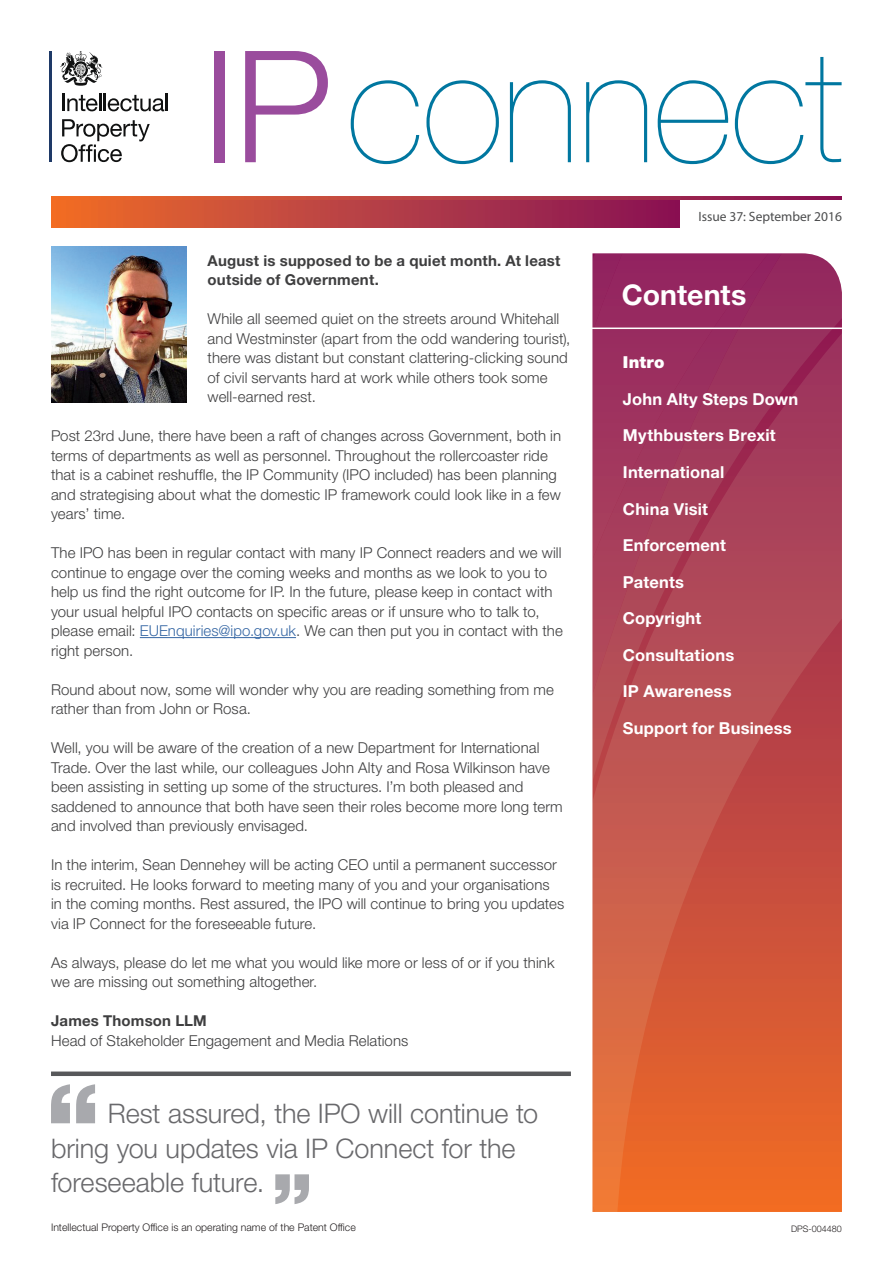
<style>
.page{position:relative;width:893px;height:1263px;background:#fff}
.page>*{position:absolute;margin:0;border:0;box-sizing:border-box;transform-origin:0 0}
.Content_Headings{font:700 28.5px "Helvetica Neue LT Std";color:#fff}
.Pull_Quote{font:300 27px/34.5px "Helvetica Neue LT Std";letter-spacing:-.005em;color:#69696c}
.Contents_Heading{font:700 16.5px "Helvetica Neue LT Std";letter-spacing:.01em;color:#fff}
.Contents_Heading-2{font:900 16.5px "Helvetica Neue LT Std";letter-spacing:.015em;color:#fff}
.Body{font:300 15px/19.5px "Helvetica Neue LT Std";letter-spacing:.005em;color:#3e3e3f}
.Body-2{font:700 15px/19.5px "Helvetica Neue LT Std";letter-spacing:.015em;color:#3e3e3f}
.t1{font:13.5px "Myriad Pro";color:#4b4c4d}
.t2{font:300 10.5px "Helvetica Neue LT Std";color:#231f20}
.t3{font:300 9px "Helvetica Neue LT Std";color:#231f20}
.s1{color:#3667a4}
.s2{font-weight:700}
</style>
<div class="page">
<svg style="left:678px;top:253px;width:164px;height:959px;background:#c14c44"></svg>
<svg style="left:592px;top:253px;width:169px;height:852px;background:#b64951"></svg>
<svg style="left:592px;top:1058px;width:86px;height:154px;background:#e86c30"></svg>
<div style="left:214px;top:51px;width:11px;height:111px;background:#9a4c9d"></div>
<svg style="left:245px;top:51px;width:83px;height:111px"></svg>
<svg style="left:351px;top:80px;width:68px;height:84px"></svg>
<svg style="left:426px;top:80px;width:73px;height:84px"></svg>
<svg style="left:510px;top:80px;width:61px;height:82px"></svg>
<svg style="left:586px;top:80px;width:61px;height:82px"></svg>
<svg style="left:658px;top:80px;width:71px;height:84px"></svg>
<svg style="left:735px;top:57px;width:107px;height:107px"></svg>
<div style="left:51px;top:198px;width:629px;height:29px;background:linear-gradient(to right,#ee6d2a,#851259)"></div>
<svg style="left:51px;top:197px;width:791px;height:2px;background:#b93f41"></svg>
<hr style="left:50px;top:51px;width:2px;height:111px;background:#1e3967">
<svg style="left:62px;top:94px;width:106px;height:17px"></svg>
<svg style="left:61px;top:119px;width:89px;height:43px"></svg>
<svg style="left:60px;top:51px;width:43px;height:35px"></svg>
<hr style="left:592px;top:328px;width:250px;height:1px;background:#fff">
<hr style="left:140px;top:637px;width:156px;height:1px;background:#3667a4">
<div style="left:51px;top:1071px;width:520px;height:5px;background:#57585a"></div>
<svg style="left:51px;top:1084px;width:44px;height:39px"></svg>
<svg style="left:275px;top:1174px;width:34px;height:30px"></svg>
<img style="left:51px;top:246px;width:135px;height:156px">
<p class="Body-2" style="left:208px;top:250px;width:354px">August is supposed to be a quiet month. At least outside of Government.</p>
<p class="Body" style="left:208px;top:309px;width:364px">While all seemed quiet on the streets around Whitehall and Westminster (apart from the odd wandering tourist), there was distant but constant clattering-clicking sound of civil servants hard at work while others took some well-earned rest.</p>
<p class="Body" style="left:51px;top:426px;width:512px">Post 23rd June, there have been a raft of changes across Government, both in terms of departments as well as personnel. Throughout the rollercoaster ride that is a cabinet reshuffle, the IP Community (IPO included) has been planning and strategising about what the domestic IP framework could look like in a few years’ time.</p>
<p class="Body" style="left:51px;top:543px;width:513px">The IPO has been in regular contact with many IP Connect readers and we will continue to engage over the coming weeks and months as we look to you to help us find the right outcome for IP. In the future, please keep in contact with your usual helpful IPO contacts on specific areas or if unsure who to talk to, please email: <span class="s1">EUEnquiries@ipo.gov.uk</span>. We can then put you in contact with the right person.</p>
<p class="Body" style="left:51px;top:679px;width:504px">Round about now, some will wonder why you are reading something from me rather than from John or Rosa.</p>
<p class="Body" style="left:51px;top:738px;width:513px">Well, you will be aware of the creation of a new Department for International Trade. Over the last while, our colleagues John Alty and Rosa Wilkinson have been assisting in setting up some of the structures. I’m both pleased and saddened to announce that both have seen their roles become more long term and involved than previously envisaged.</p>
<p class="Body" style="left:51px;top:855px;width:515px">In the interim, Sean Dennehey will be acting CEO until a permanent successor is recruited. He looks forward to meeting many of you and your organisations in the coming months. Rest assured, the IPO will continue to bring you updates via IP Connect for the foreseeable future.</p>
<p class="Body" style="left:51px;top:952px;width:505px">As always, please do let me what you would like more or less of or if you think we are missing out something altogether.</p>
<p class="Body" style="left:51px;top:1011px;width:359px"><span class="s2">James Thomson LLM<br></span>Head of Stakeholder Engagement and Media Relations</p>
<p class="Pull_Quote" style="left:51px;top:1096px;width:489px;text-indent:57px">Rest assured, the IPO will continue to bring you updates via IP Connect for the foreseeable future.</p>
<p class="t1" style="left:698px;top:208px;width:145px">Issue 37: September 2016</p>
<p class="Content_Headings" style="left:622px;top:277px;width:126px">Contents</p>
<p class="Contents_Heading-2" style="left:623px;top:353px;width:43px">Intro</p>
<p class="Contents_Heading" style="left:623px;top:389px;width:177px">John Alty Steps Down</p>
<p class="Contents_Heading" style="left:623px;top:425px;width:154px">Mythbusters Brexit</p>
<p class="Contents_Heading" style="left:623px;top:462px;width:103px">International</p>
<p class="Contents_Heading" style="left:623px;top:498px;width:87px">China Visit</p>
<p class="Contents_Heading" style="left:623px;top:535px;width:104px">Enforcement</p>
<p class="Contents_Heading" style="left:623px;top:571px;width:62px">Patents</p>
<p class="Contents_Heading" style="left:623px;top:608px;width:80px">Copyright</p>
<p class="Contents_Heading" style="left:623px;top:644px;width:113px">Consultations</p>
<p class="Contents_Heading" style="left:623px;top:681px;width:110px">IP Awareness</p>
<p class="Contents_Heading" style="left:623px;top:717px;width:170px">Support for Business</p>
<p class="t2" style="left:51px;top:1221px;width:306px">Intellectual Property Office is an operating name of the Patent Office</p>
<p class="t3" style="left:791px;top:1223px;width:52px">DPS-004480</p>
</div>
